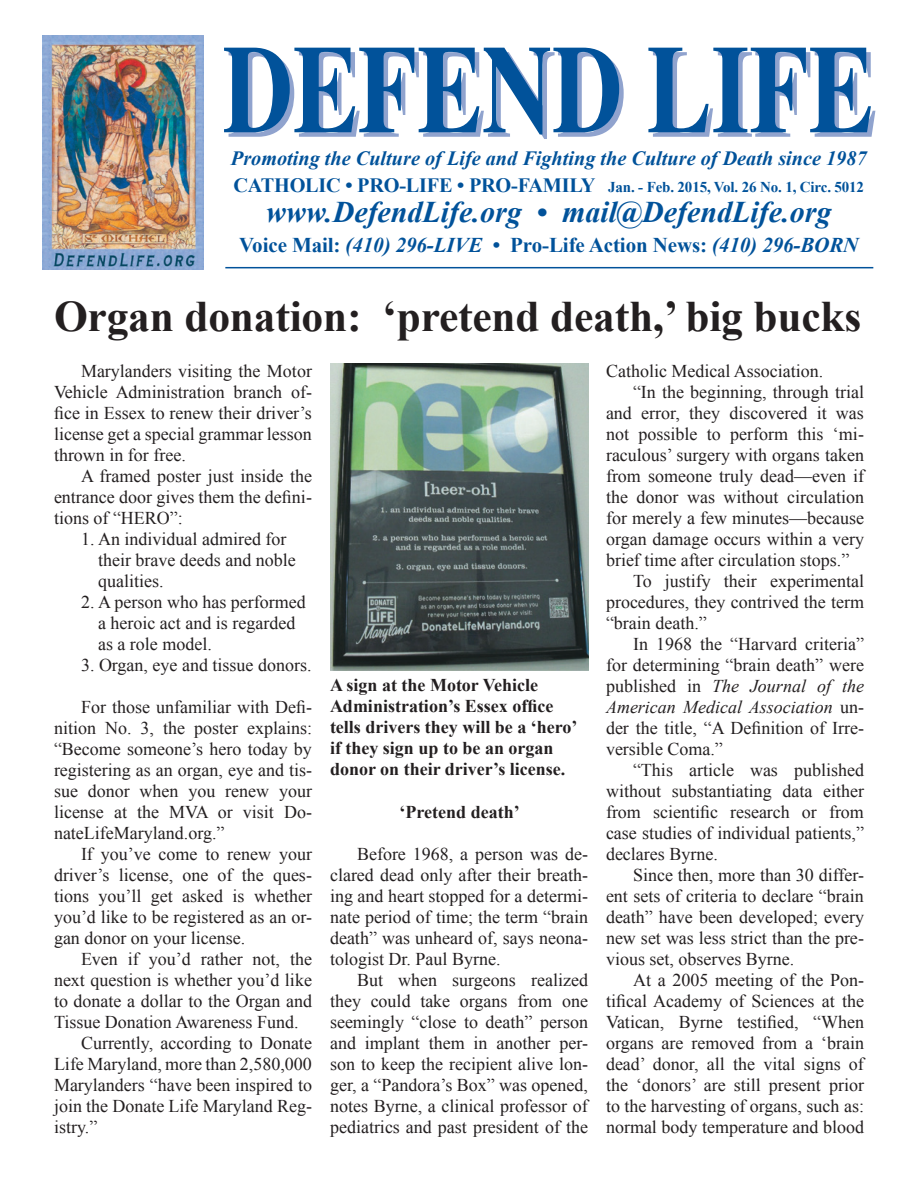
<style>
.page{position:relative;width:918px;height:1188px;background:#fff}
.page>*{position:absolute;margin:0;border:0;box-sizing:border-box;transform-origin:0 0}
.t1{font:700 43.5px "Times New Roman";letter-spacing:-.005em;color:#231f20}
.t2{font:italic 700 30px "Times New Roman";color:#01529a}
.t3{font:700 21px "Times New Roman";letter-spacing:-.005em;color:#01529a}
.t4{font:italic 700 20.25px "Times New Roman";color:#01529a}
.t5{font:18px/21px "Times New Roman";color:#231f20;text-align:justify}
.t6{font:700 18px/21px "Times New Roman";color:#231f20}
.t7{font:italic 18px "Times New Roman";color:#231f20}
.t8{font:700 15px "Times New Roman";letter-spacing:-.01em;color:#01529a}
.s1{font-size:20.25px}
.s2{font-style:italic}
.s3{font-style:normal}
</style>
<div class="page">
<svg style="left:224px;top:48px;width:400px;height:91px"></svg>
<svg style="left:648px;top:48px;width:227px;height:89px"></svg>
<hr style="left:225px;top:267px;width:648px;height:1px;background:#01529a">
<img style="left:43px;top:36px;width:160px;height:234px">
<img style="left:330px;top:363px;width:258px;height:307px">
<p class="t4" style="left:231px;top:144px;width:637px">Promoting the Culture of Life and Fighting the Culture of Death since 1987</p>
<p class="t8" style="left:234px;top:177px;width:632px"><span class="s1">CATHOLIC • PRO-LIFE • PRO-FAMILY</span> Jan. - Feb. 2015, Vol. 26 No. 1, Circ. 5012</p>
<h2 class="t2" style="left:266px;top:191px;width:567px">www.DefendLife.org • mail@DefendLife.org</h2>
<p class="t3" style="left:239px;top:231px;width:621px">Voice Mail: <span class="s2">(410) 296-LIVE</span> • Pro-Life Action News: <span class="s2">(410) 296-BORN</span></p>
<h1 class="t1" style="left:54px;top:286px;width:809px">Organ donation: ‘pretend death,’ big bucks</h1>
<p class="t5" style="left:54px;top:360px;width:259px;text-indent:27px">Marylanders visiting the Motor Vehicle Administration branch of&shy;fice in Essex to renew their driver’s license get a special grammar lesson thrown in for free.</p>
<p class="t5" style="left:54px;top:465px;width:260px;text-indent:27px">A framed poster just inside the entrance door gives them the defini&shy;tions of “HERO”:</p>
<p class="t5" style="left:98px;top:528px;width:199px;text-align:left;text-indent:-17px">1. An individual admired for their brave deeds and noble qualities.</p>
<p class="t5" style="left:98px;top:591px;width:209px;text-align:left;text-indent:-17px">2. A person who has performed a heroic act and is regarded as a role model.</p>
<p class="t5" style="left:81px;top:654px;width:232px">3. Organ, eye and tissue donors.</p>
<p class="t5" style="left:54px;top:696px;width:260px;text-indent:27px">For those unfamiliar with Defi&shy;nition No. 3, the poster explains: “Become someone’s hero today by registering as an organ, eye and tis&shy;sue donor when you renew your license at the MVA or visit Do&shy;nateLifeMaryland.org.”</p>
<p class="t5" style="left:54px;top:843px;width:260px;text-indent:27px">If you’ve come to renew your driver’s license, one of the ques&shy;tions you’ll get asked is whether you’d like to be registered as an or&shy;gan donor on your license.</p>
<p class="t5" style="left:81px;top:948px;width:233px">Even if you’d rather not, the</p>
<p class="t5" style="left:54px;top:969px;width:259px">next question is whether you’d like</p>
<p class="t5" style="left:54px;top:990px;width:260px">to donate a dollar to the Organ and</p>
<p class="t5" style="left:54px;top:1011px;width:246px">Tissue Donation Awareness Fund.</p>
<p class="t5" style="left:81px;top:1032px;width:232px">Currently, according to Donate</p>
<p class="t5" style="left:54px;top:1053px;width:259px">Life Maryland, more than 2,580,000</p>
<p class="t5" style="left:54px;top:1074px;width:260px">Marylanders “have been inspired to</p>
<p class="t5" style="left:54px;top:1095px;width:259px">join the Donate Life Maryland Reg-</p>
<p class="t5" style="left:54px;top:1116px;width:45px">istry.”</p>
<p class="t5" style="left:606px;top:360px;width:219px">Catholic Medical Association.</p>
<p class="t5" style="left:633px;top:381px;width:233px">“In the beginning, through trial</p>
<p class="t5" style="left:606px;top:402px;width:259px">and error, they discovered it was</p>
<p class="t5" style="left:606px;top:423px;width:259px">not possible to perform this ‘mi-</p>
<p class="t5" style="left:606px;top:444px;width:259px">raculous’ surgery with organs taken</p>
<p class="t5" style="left:606px;top:465px;width:260px">from someone truly dead—even if</p>
<p class="t5" style="left:606px;top:486px;width:260px">the donor was without circulation</p>
<p class="t5" style="left:606px;top:507px;width:260px">for merely a few minutes—because</p>
<p class="t5" style="left:606px;top:528px;width:260px">organ damage occurs within a very</p>
<p class="t5" style="left:606px;top:550px;width:245px">brief time after circulation stops.”</p>
<p class="t5" style="left:633px;top:571px;width:233px">To justify their experimental</p>
<p class="t5" style="left:606px;top:592px;width:260px">procedures, they contrived the term</p>
<p class="t5" style="left:606px;top:613px;width:102px">“brain death.”</p>
<p class="t5" style="left:633px;top:634px;width:233px">In 1968 the “Harvard criteria”</p>
<p class="t5" style="left:606px;top:655px;width:259px">for determining “brain death” were</p>
<p class="t7" style="left:606px;top:674px;width:259px"><span class="s3">published in</span> The Journal of the</p>
<p class="t7" style="left:606px;top:695px;width:259px">American Medical Association <span class="s3">un-</span></p>
<p class="t5" style="left:606px;top:718px;width:259px">der the title, “A Definition of Irre-</p>
<p class="t5" style="left:606px;top:739px;width:118px">versible Coma.”</p>
<p class="t5" style="left:633px;top:760px;width:233px">“This article was published</p>
<p class="t5" style="left:606px;top:781px;width:259px">without substantiating data either</p>
<p class="t5" style="left:606px;top:802px;width:259px">from scientific research or from</p>
<p class="t5" style="left:606px;top:823px;width:260px">case studies of individual patients,”</p>
<p class="t5" style="left:606px;top:844px;width:113px">declares Byrne.</p>
<p class="t5" style="left:633px;top:865px;width:232px">Since then, more than 30 differ-</p>
<p class="t5" style="left:606px;top:886px;width:259px">ent sets of criteria to declare “brain</p>
<p class="t5" style="left:606px;top:907px;width:259px">death” have been developed; every</p>
<p class="t5" style="left:606px;top:928px;width:259px">new set was less strict than the pre-</p>
<p class="t5" style="left:606px;top:949px;width:190px">vious set, observes Byrne.</p>
<p class="t5" style="left:633px;top:970px;width:232px">At a 2005 meeting of the Pon-</p>
<p class="t5" style="left:606px;top:991px;width:260px">tifical Academy of Sciences at the</p>
<p class="t5" style="left:606px;top:1012px;width:259px">Vatican, Byrne testified, “When</p>
<p class="t5" style="left:606px;top:1033px;width:260px">organs are removed from a ‘brain</p>
<p class="t5" style="left:606px;top:1054px;width:259px">dead’ donor, all the vital signs of</p>
<p class="t5" style="left:606px;top:1075px;width:260px">the ‘donors’ are still present prior</p>
<p class="t5" style="left:606px;top:1096px;width:260px">to the harvesting of organs, such as:</p>
<p class="t5" style="left:606px;top:1117px;width:260px">normal body temperature and blood</p>
<p class="t6" style="left:330px;top:674px;width:249px">A sign at the Motor Vehicle<br>Administration’s Essex office tells drivers they will be a ‘hero’ if they sign up to be an organ donor on their driver’s license.</p>
<p class="t6" style="left:400px;top:801px;width:122px">‘Pretend death’</p>
<p class="t5" style="left:330px;top:844px;width:259px;text-indent:27px">Before 1968, a person was de&shy;clared dead only after their breath&shy;ing and heart stopped for a determi&shy;nate period of time; the term “brain death” was unheard of, says neona&shy;tologist Dr. Paul Byrne.</p>
<p class="t5" style="left:330px;top:970px;width:259px;text-indent:27px">But when surgeons realized they could take organs from one seemingly “close to death” person and implant them in another per&shy;son to keep the recipient alive lon&shy;ger, a “Pandora’s Box” was opened, notes Byrne, a clinical professor of pediatrics and past president of the</p>
</div>
